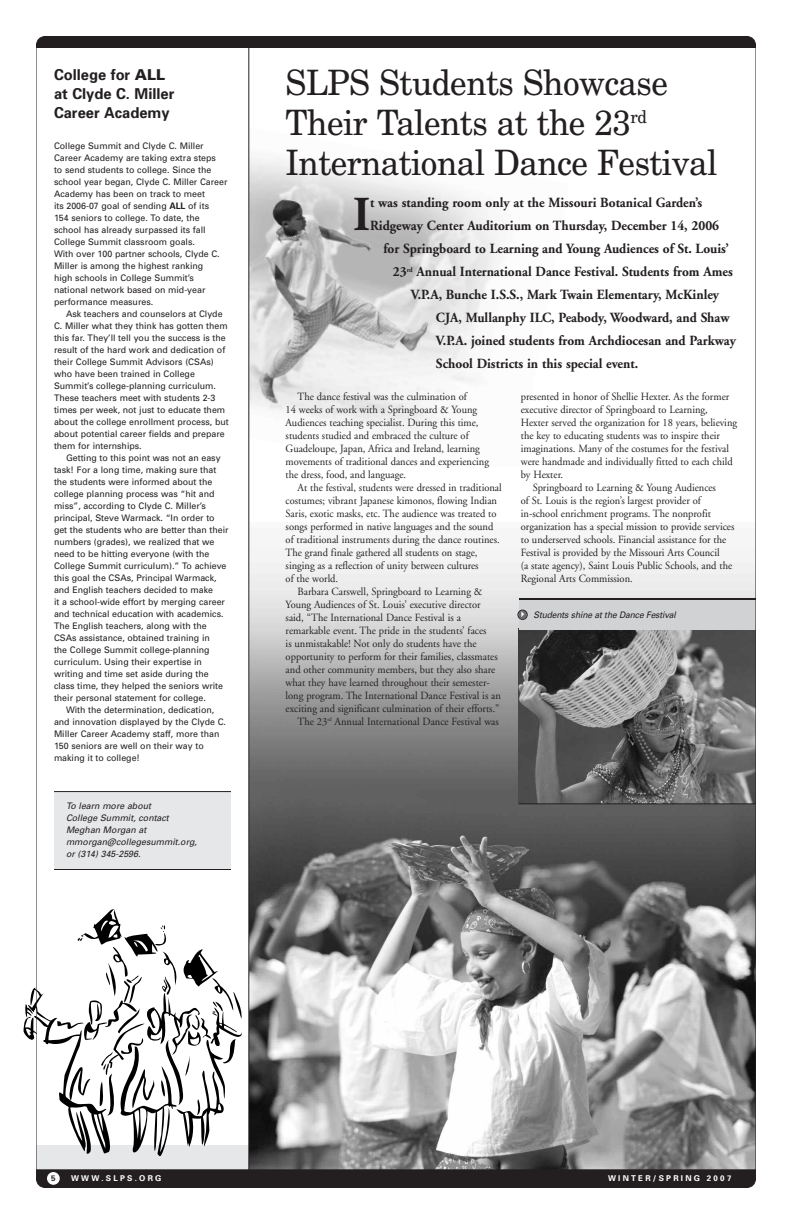
<style>
.page{position:relative;width:792px;height:1224px;background:#fff}
.page>*{position:absolute;margin:0;border:0;box-sizing:border-box;transform-origin:0 0}
.t1{font:700 48.7px "Adobe Garamond";color:#231f20;scale:.95 1}
.t2{font:35px/40px "New Century Schlbk";letter-spacing:-.015em;color:#231f20;scale:.95 1}
.t3{font:700 15px/19px "Univers";color:#231f20}
.t4{font:700 14px "Adobe Garamond";color:#231f20;scale:.95 1}
.t5{font:11px/13px "Adobe Garamond";color:#231f20;scale:.95 1}
.t6{font:9px/12px "Univers";color:#231f20}
.t7{font:italic 9px/12px "Univers";color:#231f20}
.t8{font:italic 9px "Univers";color:#231f20;scale:.95 1}
.t9{font:700 8px "Univers";letter-spacing:.28em;color:#fff}
.t10{font:700 8px "Univers";color:#231f20}
.s1{font-weight:900}
.s2{font-weight:700}
.s3{color:#fff}
</style>
<div class="page">
<img style="left:250px;top:157px;width:251px;height:276px">
<img style="left:250px;top:548px;width:504px;height:621px">
<div style="left:54px;top:792px;width:177px;height:78px;background:#e6e7e9"></div>
<div style="left:36px;top:1145px;width:212px;height:25px;background:#e6e7e9"></div>
<div style="left:36px;top:36px;width:720px;height:12px;background:#231f20"></div>
<div style="left:36px;top:1169px;width:720px;height:19px;background:#231f20"></div>
<div style="left:47px;top:1172px;width:13px;height:13px;background:#fff;border-radius:50%"></div>
<hr style="left:249px;top:36px;width:1px;height:1135px;background:#231f20">
<img style="left:519px;top:629px;width:235px;height:175px">
<hr style="left:519px;top:628px;width:237px;height:1px;background:#231f20">
<hr style="left:519px;top:804px;width:237px;height:1px;background:#231f20">
<div style="left:520px;top:598px;width:236px;height:31px;background:#d1d2d4"></div>
<hr style="left:520px;top:598px;width:236px;height:2px;background:#231f20">
<svg style="left:517px;top:610px;width:11px;height:10px"></svg>
<svg style="left:24px;top:909px;width:218px;height:247px"></svg>
<hr style="left:54px;top:791px;width:177px;height:1px;background:#231f20">
<hr style="left:54px;top:869px;width:177px;height:1px;background:#231f20">
<h3 class="t3" style="left:54px;top:66px;width:122px">College for <span class="s1">ALL </span>at Clyde C. Miller<br>Career Academy</h3>
<p class="t6" style="left:54px;top:140px;width:175px">College Summit and Clyde C. Miller Career Academy are taking extra steps<br>to send students to college. Since the school year began, Clyde C. Miller Career Academy has been on track to meet<br>its 2006-07 goal of sending <span class="s2">ALL</span> of its<br>154 seniors to college. To date, the school has already surpassed its fall College Summit classroom goals.<br>With over 100 partner schools, Clyde C.<br>Miller is among the highest ranking<br>high schools in College Summit’s national network based on mid-year performance measures.</p>
<p class="t6" style="left:54px;top:308px;width:176px;text-indent:12px">Ask teachers and counselors at Clyde C. Miller what they think has gotten them this far. They’ll tell you the success is the result of the hard work and dedication of their College Summit Advisors (CSAs) who have been trained in College Summit’s college-planning curriculum.<br>These teachers meet with students 2-3 times per week, not just to educate them about the college enrollment process, but about potential career fields and prepare them for internships.</p>
<p class="t6" style="left:66px;top:452px;width:156px">Getting to this point was not an easy</p>
<p class="t6" style="left:54px;top:464px;width:164px">task! For a long time, making sure that</p>
<p class="t6" style="left:54px;top:476px;width:160px">the students were informed about the</p>
<p class="t6" style="left:54px;top:488px;width:162px">college planning process was “hit and</p>
<p class="t6" style="left:54px;top:500px;width:154px">miss”, according to Clyde C. Miller’s</p>
<p class="t6" style="left:54px;top:512px;width:162px">principal, Steve Warmack. “In order to</p>
<p class="t6" style="left:54px;top:524px;width:176px">get the students who are better than their</p>
<p class="t6" style="left:54px;top:536px;width:162px">numbers (grades), we realized that we</p>
<p class="t6" style="left:54px;top:548px;width:157px">need to be hitting everyone (with the</p>
<p class="t6" style="left:54px;top:560px;width:174px">College Summit curriculum).” To achieve</p>
<p class="t6" style="left:54px;top:572px;width:164px">this goal the CSAs, Principal Warmack,</p>
<p class="t6" style="left:54px;top:584px;width:161px">and English teachers decided to make</p>
<p class="t6" style="left:54px;top:596px;width:173px">it a school-wide effort by merging career</p>
<p class="t6" style="left:54px;top:608px;width:171px">and technical education with academics.</p>
<p class="t6" style="left:54px;top:620px;width:154px">The English teachers, along with the</p>
<p class="t6" style="left:54px;top:632px;width:157px">CSAs assistance, obtained training in</p>
<p class="t6" style="left:54px;top:644px;width:157px">the College Summit college-planning</p>
<p class="t6" style="left:54px;top:656px;width:150px">curriculum. Using their expertise in</p>
<p class="t6" style="left:54px;top:668px;width:156px">writing and time set aside during the</p>
<p class="t6" style="left:54px;top:680px;width:171px">class time, they helped the seniors write</p>
<p class="t6" style="left:54px;top:692px;width:153px">their personal statement for college.</p>
<p class="t6" style="left:66px;top:704px;width:150px">With the determination, dedication,</p>
<p class="t6" style="left:54px;top:716px;width:174px">and innovation displayed by the Clyde C.</p>
<p class="t6" style="left:54px;top:728px;width:167px">Miller Career Academy staff, more than</p>
<p class="t6" style="left:54px;top:740px;width:151px">150 seniors are well on their way to</p>
<p class="t6" style="left:54px;top:752px;width:88px">making it to college!</p>
<p class="t7" style="left:66px;top:800px;width:132px">To learn more about<br>College Summit, contact<br>Meghan Morgan at mmorgan@collegesummit.org, or (314) 345-2596.</p>
<h2 class="t2" style="left:286px;top:66px;width:456px">SLPS Students Showcase<br>Their Talents at the 23<sup>rd<br></sup>International Dance Festival</h2>
<h1 class="t1" style="left:353px;top:195px;width:20px">I</h1>
<p class="t4" style="left:370px;top:197px;width:351px">t was standing room only at the Missouri Botanical Garden’s</p>
<p class="t4" style="left:370px;top:220px;width:369px">Ridgeway Center Auditorium on Thursday, December 14, 2006</p>
<p class="t4" style="left:384px;top:243px;width:365px">for Springboard to Learning and Young Audiences of St. Louis’</p>
<p class="t4" style="left:393px;top:266px;width:359px">23<sup>rd</sup> Annual International Dance Festival. Students from Ames</p>
<p class="t4" style="left:411px;top:289px;width:326px">V.P.A, Bunche I.S.S., Mark Twain Elementary, McKinley</p>
<p class="t4" style="left:436px;top:312px;width:310px">CJA, Mullanphy ILC, Peabody, Woodward, and Shaw</p>
<p class="t4" style="left:436px;top:335px;width:317px">V.P.A. joined students from Archdiocesan and Parkway</p>
<p class="t4" style="left:436px;top:358px;width:214px">School Districts in this special event.</p>
<p class="t5" style="left:286px;top:391px;width:216px;text-indent:12px">The dance festival was the culmination of<br>14 weeks of work with a Springboard &amp; Young Audiences teaching specialist. During this time, students studied and embraced the culture of Guadeloupe, Japan, Africa and Ireland, learning movements of traditional dances and experiencing the dress, food, and language.</p>
<p class="t5" style="left:298px;top:482px;width:216px">At the festival, students were dressed in traditional</p>
<p class="t5" style="left:286px;top:495px;width:224px">costumes; vibrant Japanese kimonos, flowing Indian</p>
<p class="t5" style="left:286px;top:508px;width:224px">Saris, exotic masks, etc. The audience was treated to</p>
<p class="t5" style="left:286px;top:521px;width:220px">songs performed in native languages and the sound</p>
<p class="t5" style="left:286px;top:534px;width:227px">of traditional instruments during the dance routines.</p>
<p class="t5" style="left:286px;top:547px;width:203px">The grand finale gathered all students on stage,</p>
<p class="t5" style="left:286px;top:560px;width:205px">singing as a reflection of unity between cultures</p>
<p class="t5" style="left:286px;top:573px;width:57px">of the world.</p>
<p class="t5" style="left:298px;top:586px;width:196px">Barbara Carswell, Springboard to Learning &amp;</p>
<p class="t5" style="left:286px;top:599px;width:207px">Young Audiences of St. Louis’ executive director</p>
<p class="t5" style="left:286px;top:612px;width:186px">said, “The International Dance Festival is a</p>
<p class="t5" style="left:286px;top:625px;width:213px">remarkable event. The pride in the students’ faces</p>
<p class="t5" style="left:286px;top:638px;width:202px">is unmistakable! Not only do students have the</p>
<p class="t5" style="left:286px;top:651px;width:225px">opportunity to perform for their families, classmates</p>
<p class="t5" style="left:286px;top:664px;width:222px">and other community members, but they also share</p>
<p class="t5" style="left:286px;top:677px;width:216px">what they have learned throughout their semester-</p>
<p class="t5" style="left:286px;top:690px;width:228px">long program. The International Dance Festival is an</p>
<p class="t5" style="left:286px;top:703px;width:227px">exciting and significant culmination of their efforts.”</p>
<p class="t5" style="left:298px;top:716px;width:213px">The 23<sup>rd</sup> Annual International Dance Festival was</p>
<p class="t5" style="left:521px;top:391px;width:221px">presented in honor of Shellie Hexter. As the former</p>
<p class="t5" style="left:521px;top:404px;width:198px">executive director of Springboard to Learning,</p>
<p class="t5" style="left:521px;top:417px;width:229px">Hexter served the organization for 18 years, believing</p>
<p class="t5" style="left:521px;top:430px;width:211px">the key to educating students was to inspire their</p>
<p class="t5" style="left:521px;top:443px;width:221px">imaginations. Many of the costumes for the festival</p>
<p class="t5" style="left:521px;top:456px;width:225px">were handmade and individually fitted to each child</p>
<p class="t5" style="left:521px;top:469px;width:46px">by Hexter.</p>
<p class="t5" style="left:533px;top:482px;width:194px">Springboard to Learning &amp; Young Audiences</p>
<p class="t5" style="left:521px;top:495px;width:191px">of St. Louis is the region’s largest provider of</p>
<p class="t5" style="left:521px;top:508px;width:202px">in-school enrichment programs. The nonprofit</p>
<p class="t5" style="left:521px;top:521px;width:226px">organization has a special mission to provide services</p>
<p class="t5" style="left:521px;top:534px;width:218px">to underserved schools. Financial assistance for the</p>
<p class="t5" style="left:521px;top:547px;width:211px">Festival is provided by the Missouri Arts Council</p>
<p class="t5" style="left:521px;top:560px;width:224px">(a state agency), Saint Louis Public Schools, and the</p>
<p class="t5" style="left:521px;top:573px;width:119px">Regional Arts Commission.</p>
<p class="t8" style="left:518px;top:611px;width:168px"><span class="s3">✔</span> Students shine at the Dance Festival</p>
<p class="t10" style="left:51px;top:1176px;width:6px">5</p>
<p class="t9" style="left:71px;top:1175px;width:92px">WWW.SLPS.ORG</p>
<p class="t9" style="left:608px;top:1175px;width:125px">WINTER/SPRING 2007</p>
</div>
